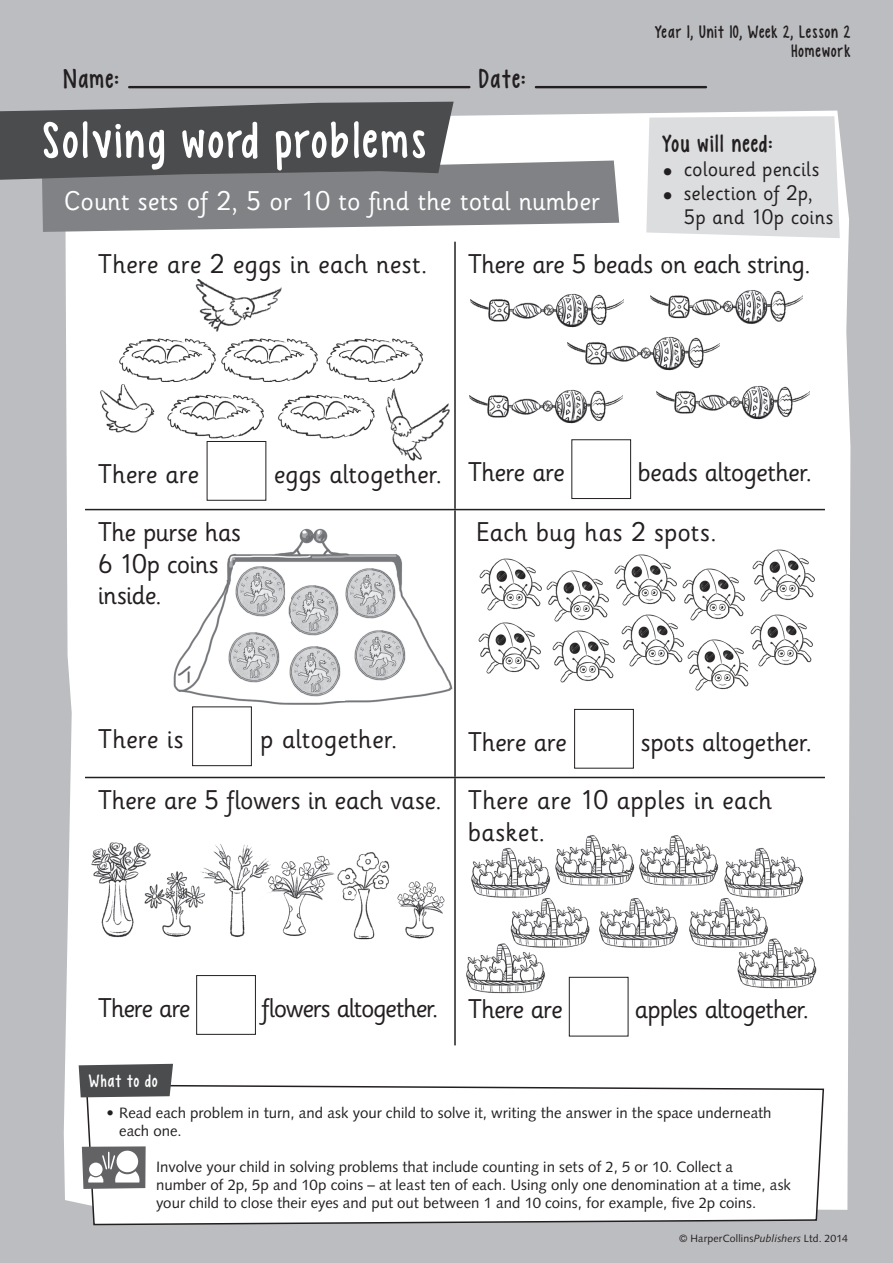
<style>
.page{position:relative;width:893px;height:1263px;background:#bcbdc0}
.page>*{position:absolute;margin:0;border:0;box-sizing:border-box;transform-origin:0 0}
.t1{font:51.75px "KG Empireof Dirt";letter-spacing:.04em;color:#fff}
.t2{font:27px/31.5px "Sassoon Infant Std";letter-spacing:-.02em;color:#231f20}
.t3{font:27px/31.5px "Sassoon Infant Std";color:#231f20}
.t4{font:27px "Sassoon Infant Std";color:#fff}
.t5{font:27px "Sassoon Infant Std";letter-spacing:-.05em;color:#231f20}
.t6{font:27px "Sassoon Infant Std";letter-spacing:-.04em;color:#231f20}
.t7{font:27px "KG Empireof Dirt";letter-spacing:.055em;color:#231f20}
.t8{font:27px "Sassoon Infant Std";letter-spacing:-.045em;color:#231f20}
.t9{font:24.75px "KG Empireof Dirt";letter-spacing:.055em;color:#231f20}
.t10{font:21px/24px "Sassoon Infant Std";color:#231f20}
.t11{font:18px/19.5px "KG Empireof Dirt";letter-spacing:.045em;color:#231f20;text-align:right}
.t12{font:18px "KG Empireof Dirt";letter-spacing:.065em;color:#fff}
.t13{font:15px/18px "Syntax LT Std";color:#231f20}
.t14{font:10.5px "Syntax LT Std";letter-spacing:.015em;color:#231f20}
.s1{font-family:"Syntax LT Std"}
.s2{font-style:italic}
</style>
<div class="page">
<div style="left:64px;top:111px;width:786px;height:1099px;background:#fff"></div>
<hr style="left:129px;top:86px;width:340px;height:2px;background:#231f20">
<hr style="left:536px;top:86px;width:170px;height:2px;background:#231f20">
<img style="left:171px;top:526px;width:286px;height:190px">
<img style="left:96px;top:280px;width:354px;height:191px">
<img style="left:463px;top:843px;width:360px;height:154px">
<svg style="left:0;top:102px;width:619px;height:130px;background:#828385"></svg>
<div style="left:646px;top:116px;width:194px;height:122px;background:#dcdddf"></div>
<div style="left:85px;top:1084px;width:740px;height:142px;background:#fff"></div>
<svg style="left:79px;top:1064px;width:94px;height:33px;background:#535455"></svg>
<svg style="left:82px;top:1146px;width:64px;height:43px;background:#9b9b9d"></svg>
<hr style="left:454px;top:242px;width:2px;height:267px;background:#231f20">
<hr style="left:85px;top:509px;width:740px;height:1px;background:#231f20">
<hr style="left:454px;top:510px;width:2px;height:267px;background:#231f20">
<hr style="left:85px;top:777px;width:740px;height:1px;background:#231f20">
<hr style="left:454px;top:778px;width:2px;height:267px;background:#231f20">
<div style="left:207px;top:441px;width:59px;height:60px;border:1px solid #231f20"></div>
<div style="left:571px;top:439px;width:60px;height:60px;border:1px solid #231f20"></div>
<div style="left:192px;top:706px;width:60px;height:60px;border:1px solid #231f20"></div>
<div style="left:574px;top:709px;width:60px;height:59px;border:1px solid #231f20"></div>
<div style="left:196px;top:975px;width:60px;height:60px;border:1px solid #231f20"></div>
<div style="left:569px;top:977px;width:59px;height:59px;border:1px solid #231f20"></div>
<img style="left:471px;top:289px;width:152px;height:49px">
<img style="left:650px;top:285px;width:153px;height:49px">
<img style="left:568px;top:332px;width:152px;height:49px">
<img style="left:470px;top:385px;width:152px;height:49px">
<img style="left:657px;top:381px;width:152px;height:49px">
<img style="left:477px;top:555px;width:68px;height:61px">
<img style="left:476px;top:619px;width:68px;height:61px">
<img style="left:551px;top:627px;width:67px;height:61px">
<img style="left:620px;top:612px;width:67px;height:60px">
<img style="left:686px;top:636px;width:67px;height:61px">
<img style="left:748px;top:611px;width:68px;height:61px">
<img style="left:544px;top:567px;width:68px;height:61px">
<img style="left:612px;top:551px;width:68px;height:61px">
<img style="left:680px;top:566px;width:68px;height:61px">
<img style="left:750px;top:546px;width:68px;height:61px">
<img style="left:91px;top:833px;width:358px;height:118px">
<img style="left:553px;top:830px;width:170px;height:55px">
<img style="left:233px;top:565px;width:57px;height:56px">
<img style="left:285px;top:583px;width:57px;height:57px">
<img style="left:285px;top:583px;width:5px;height:38px">
<img style="left:342px;top:566px;width:57px;height:57px">
<img style="left:226px;top:630px;width:57px;height:57px">
<img style="left:287px;top:644px;width:57px;height:57px">
<img style="left:352px;top:629px;width:57px;height:56px">
<h2 class="t7" style="left:64px;top:64px;width:57px">Name:</h2>
<h2 class="t7" style="left:479px;top:64px;width:48px">Date:</h2>
<h1 class="t1" style="left:43px;top:111px;width:385px">Solving word problems</h1>
<h2 class="t4" style="left:64px;top:191px;width:538px">Count sets of 2, 5 or 10 to find the total number</h2>
<p class="t11" style="left:655px;top:22px;width:197px">Year 1, Unit 10, Week 2, Lesson 2<br>Homework</p>
<h3 class="t9" style="left:663px;top:130px;width:112px">You will need:</h3>
<h3 class="t10" style="left:663px;top:160px;width:158px"><span class="s1">•</span> coloured pencils</h3>
<h3 class="t10" style="left:684px;top:184px;width:151px;text-indent:-21px"><span class="s1">•</span> selection of 2p,<br>5p and 10p coins</h3>
<h2 class="t3" style="left:98px;top:252px;width:331px">There are 2 eggs in each nest.</h2>
<h2 class="t2" style="left:468px;top:252px;width:345px">There are 5 beads on each string.</h2>
<h2 class="t2" style="left:98px;top:461px;width:103px">There are</h2>
<h2 class="t2" style="left:274px;top:461px;width:170px">eggs altogether.</h2>
<h2 class="t2" style="left:98px;top:520px;width:145px">The purse has<br>6 10p coins inside.</h2>
<h2 class="t2" style="left:468px;top:459px;width:99px">There are</h2>
<h2 class="t2" style="left:638px;top:459px;width:176px">beads altogether.</h2>
<h2 class="t3" style="left:476px;top:520px;width:242px">Each bug has 2 spots.</h2>
<h2 class="t2" style="left:98px;top:726px;width:88px">There is</h2>
<h2 class="t3" style="left:260px;top:726px;width:139px">p altogether.</h2>
<h2 class="t2" style="left:98px;top:787px;width:346px">There are 5 flowers in each vase.</h2>
<h2 class="t2" style="left:468px;top:729px;width:101px">There are</h2>
<h2 class="t2" style="left:641px;top:729px;width:173px">spots altogether.</h2>
<h2 class="t3" style="left:468px;top:787px;width:306px">There are 10 apples in each basket.</h2>
<h2 class="t8" style="left:98px;top:997px;width:94px">There are</h2>
<h2 class="t5" style="left:261px;top:997px;width:179px">flowers altogether.</h2>
<p class="t12" style="left:89px;top:1071px;width:70px">What to do</p>
<h2 class="t2" style="left:468px;top:997px;width:97px">There are</h2>
<h2 class="t6" style="left:635px;top:999px;width:176px">apples altogether.</h2>
<p class="t13" style="left:119px;top:1105px;width:654px;text-indent:-13px">• Read each problem in turn, and ask your child to solve it, writing the answer in the space underneath each one.</p>
<p class="t13" style="left:156px;top:1159px;width:636px">Involve your child in solving problems that include counting in sets of 2, 5 or 10. Collect a<br>number of 2p, 5p and 10p coins – at least ten of each. Using only one denomination at a time, ask your child to close their eyes and put out between 1 and 10 coins, for example, five 2p coins.</p>
<p class="t14" style="left:679px;top:1233px;width:170px">© HarperCollins<span class="s2">Publishers</span> Ltd. 2014</p>
</div>
